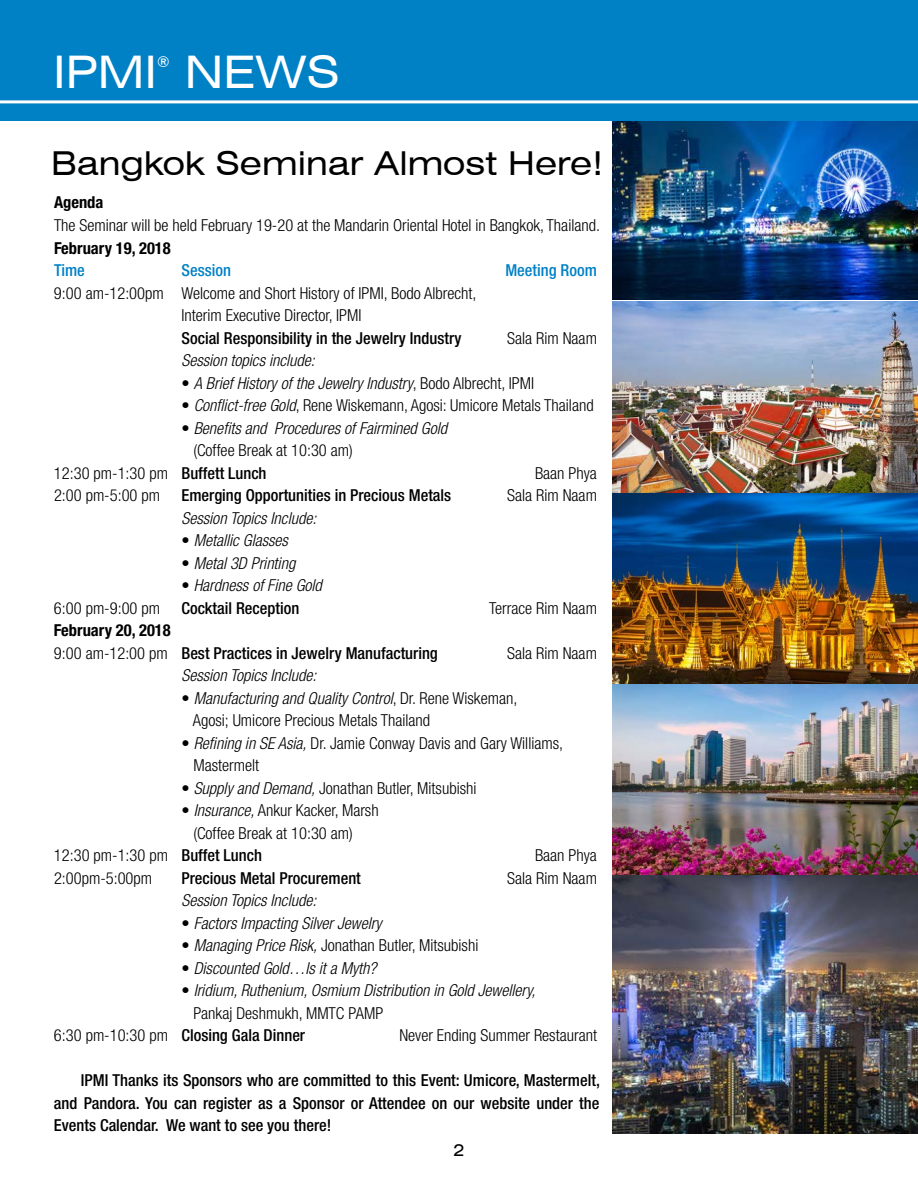
<style>
.page{position:relative;width:918px;height:1188px;background:#fff}
.page>*{position:absolute;margin:0;border:0;box-sizing:border-box;transform-origin:0 0}
.t1{font:expanded 45px "Swiss 721 BT";color:#fff}
.t2{font:expanded 33px "Swiss 721 BT";color:#000}
.t3{font:300 condensed 16.5px/22.5px "Helvetica Neue";color:#000}
.t4{font:500 condensed 16.5px/22.5px "Helvetica Neue";color:#000}
.t5{font:italic 300 condensed 16.5px "Helvetica Neue";color:#000}
.t6{font:500 condensed 16.5px "Helvetica Neue";color:#0081c6}
.t7{font:700 condensed 16.5px "Helvetica Neue";color:#000}
.t8{font:expanded 16.5px "Swiss 721 BT";color:#000}
.t9{font:expanded 15px "Swiss 721 BT";color:#fff}
.s1{font-style:normal}
.s2{font-style:italic}
.s3{font-weight:500}
.s4{font-weight:700}
.s5{font-weight:300}
</style>
<div class="page">
<div style="left:0;top:0;width:918px;height:122px;background:#0081c6"></div>
<hr style="left:0;top:100px;width:918px;height:3px;background:#fff">
<img style="left:612px;top:122px;width:306px;height:178px">
<img style="left:612px;top:302px;width:306px;height:832px">
<h1 class="t1" style="left:53px;top:45px;width:106px">IPMI</h1>
<p class="t9" style="left:157px;top:53px;width:14px">®</p>
<h1 class="t1" style="left:185px;top:45px;width:157px">NEWS</h1>
<h2 class="t2" style="left:51px;top:143px;width:553px">Bangkok Seminar Almost Here!</h2>
<p class="t7" style="left:54px;top:193px;width:51px">Agenda</p>
<p class="t3" style="left:54px;top:214px;width:548px">The Seminar will be held February 19-20 at the Mandarin Oriental Hotel in Bangkok, Thailand.</p>
<p class="t7" style="left:54px;top:238px;width:118px">February 19, 2018</p>
<p class="t6" style="left:54px;top:260px;width:32px">Time</p>
<p class="t6" style="left:181px;top:260px;width:51px">Session</p>
<p class="t6" style="left:505px;top:260px;width:93px">Meeting Room</p>
<p class="t3" style="left:181px;top:281px;width:296px;text-indent:-127px">9:00 am-12:00pm Welcome and Short History of IPMI, Bodo Albrecht,<br>Interim Executive Director, IPMI</p>
<p class="t4" style="left:181px;top:326px;width:282px">Social Responsibility in the Jewelry Industry</p>
<p class="t3" style="left:507px;top:326px;width:91px">Sala Rim Naam</p>
<p class="t5" style="left:181px;top:351px;width:135px">Session topics include:</p>
<p class="t5" style="left:181px;top:373px;width:354px"><span class="s1">•</span> A Brief History of the Jewelry Industry<span class="s1">, Bodo Albrecht, IPMI</span></p>
<p class="t3" style="left:181px;top:394px;width:414px">• <span class="s2">Conflict-free Gold</span>, Rene Wiskemann, Agosi: Umicore Metals Thailand</p>
<p class="t5" style="left:181px;top:418px;width:267px"><span class="s1">•</span> Benefits and Procedures of Fairmined Gold</p>
<p class="t3" style="left:193px;top:439px;width:161px">(Coffee Break at 10:30 am)</p>
<p class="t3" style="left:54px;top:461px;width:214px">12:30 pm-1:30 pm <span class="s3">Buffett Lunch</span></p>
<p class="t3" style="left:535px;top:461px;width:63px">Baan Phya</p>
<p class="t3" style="left:54px;top:484px;width:108px">2:00 pm-5:00 pm</p>
<p class="t4" style="left:181px;top:484px;width:271px">Emerging Opportunities in Precious Metals</p>
<p class="t3" style="left:507px;top:484px;width:91px">Sala Rim Naam</p>
<p class="t5" style="left:181px;top:508px;width:136px">Session Topics Include:</p>
<p class="t5" style="left:181px;top:531px;width:108px"><span class="s1">•</span> Metallic Glasses</p>
<p class="t5" style="left:181px;top:553px;width:115px"><span class="s1">•</span> Metal 3D Printing</p>
<p class="t5" style="left:181px;top:576px;width:142px"><span class="s1">•</span> Hardness of Fine Gold</p>
<p class="t3" style="left:54px;top:596px;width:108px">6:00 pm-9:00 pm</p>
<p class="t4" style="left:181px;top:596px;width:119px">Cocktail Reception</p>
<p class="t3" style="left:489px;top:596px;width:109px">Terrace Rim Naam</p>
<p class="t4" style="left:54px;top:619px;width:385px"><span class="s4">February 20, 2018<br></span><span class="s5">9:00 am-12:00 pm</span> Best Practices in Jewelry Manufacturing</p>
<p class="t3" style="left:507px;top:641px;width:91px">Sala Rim Naam</p>
<p class="t5" style="left:181px;top:666px;width:136px">Session Topics Include:</p>
<p class="t3" style="left:193px;top:686px;width:326px;text-indent:-11px">• <span class="s2">Manufacturing and Quality Control</span>, Dr. Rene Wiskeman,<br>Agosi; Umicore Precious Metals Thailand</p>
<p class="t3" style="left:193px;top:731px;width:371px;text-indent:-12px">• <span class="s2">Refining in SE Asia,</span> Dr. Jamie Conway Davis and Gary Williams,<br>Mastermelt</p>
<p class="t3" style="left:181px;top:776px;width:297px">• <span class="s2">Supply and Demand,</span> Jonathan Butler, Mitsubishi</p>
<p class="t3" style="left:181px;top:799px;width:199px">• <span class="s2">Insurance,</span> Ankur Kacker, Marsh</p>
<p class="t3" style="left:193px;top:821px;width:161px">(Coffee Break at 10:30 am)</p>
<p class="t3" style="left:54px;top:844px;width:210px">12:30 pm-1:30 pm <span class="s3">Buffet Lunch</span></p>
<p class="t3" style="left:535px;top:844px;width:63px">Baan Phya</p>
<p class="t3" style="left:54px;top:866px;width:100px">2:00pm-5:00pm</p>
<p class="t4" style="left:181px;top:866px;width:181px">Precious Metal Procurement</p>
<p class="t3" style="left:507px;top:866px;width:91px">Sala Rim Naam</p>
<p class="t5" style="left:181px;top:891px;width:136px">Session Topics Include:</p>
<p class="t5" style="left:181px;top:913px;width:202px"><span class="s1">•</span> Factors Impacting Silver Jewelry</p>
<p class="t3" style="left:181px;top:934px;width:298px">• <span class="s2">Managing Price Risk,</span> Jonathan Butler, Mitsubishi</p>
<p class="t5" style="left:181px;top:958px;width:197px"><span class="s1">•</span> Discounted Gold…Is it a Myth?</p>
<p class="t5" style="left:181px;top:981px;width:356px"><span class="s1">•</span> Iridium, Ruthenium, Osmium Distribution in Gold Jewellery,</p>
<p class="t3" style="left:193px;top:1001px;width:191px">Pankaj Deshmukh, MMTC PAMP</p>
<p class="t4" style="left:54px;top:1024px;width:253px"><span class="s5">6:30 pm-10:30 pm</span> Closing Gala Dinner</p>
<p class="t3" style="left:399px;top:1024px;width:199px">Never Ending Summer Restaurant</p>
<p class="t4" style="left:54px;top:1069px;width:548px;text-align:justify;text-indent:27px">IPMI Thanks its Sponsors who are committed to this Event: Umicore, Mastermelt, and Pandora. You can register as a Sponsor or Attendee on our website under the Events Calendar. We want to see you there!</p>
<p class="t8" style="left:453px;top:1140px;width:13px">2</p>
</div>
